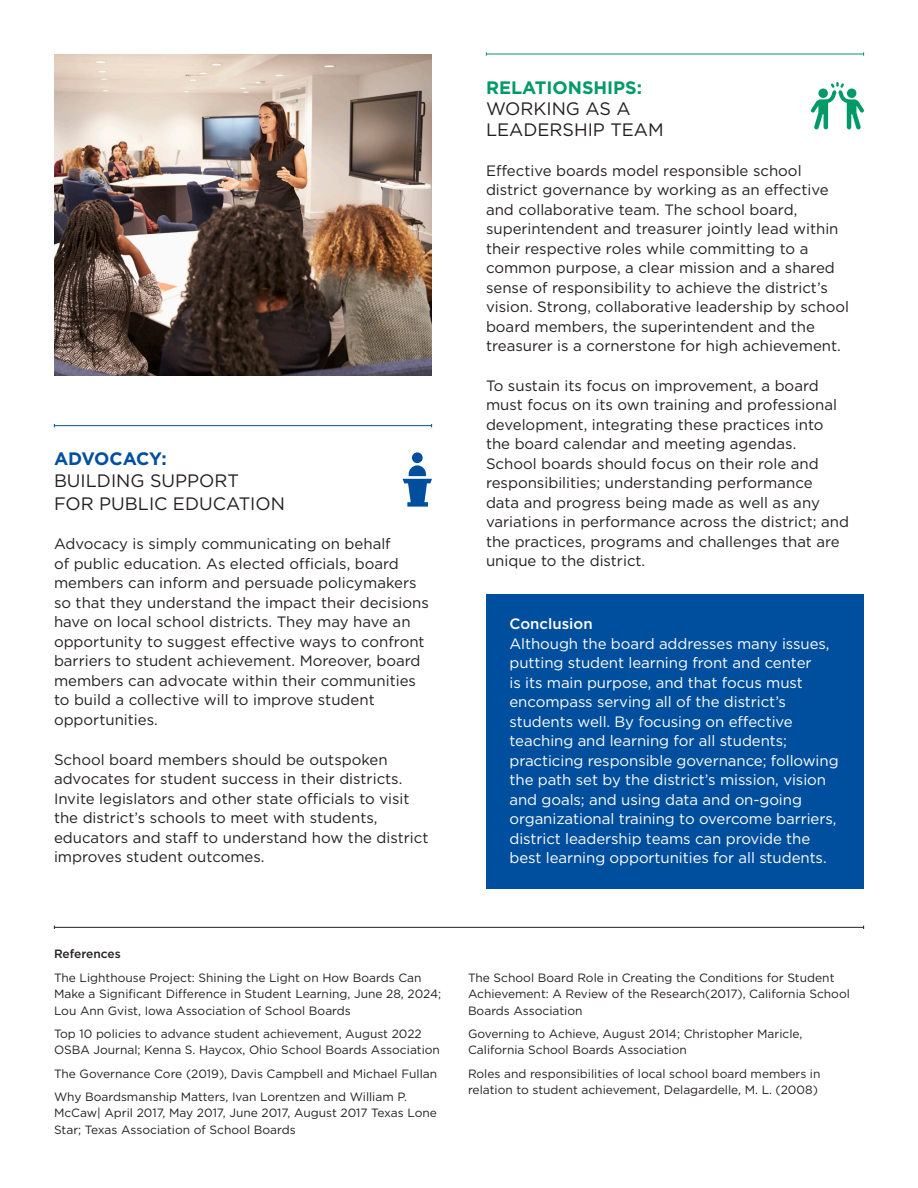
<style>
.page{position:relative;width:918px;height:1188px;background:#fff}
.page>*{position:absolute;margin:0;border:0;box-sizing:border-box;transform-origin:0 0}
.Body{font:18px/22.5px "Gotham";color:#231f20}
.Body-2{font:15px/19.5px "Gotham";color:#231f20}
.Body-3{font:15px/19.5px "Gotham";letter-spacing:-.005em;color:#fff}
.Body-4{font:12px/16.5px "Gotham";color:#231f20}
.Body-5{font:500 12px "Gotham";color:#231f20}
.s1{font-weight:700;color:#004f9e}
.s2{font-weight:700;color:#009a66}
.s3{font-weight:500}
</style>
<div class="page">
<div style="left:486px;top:594px;width:378px;height:295px;background:#004f9e"></div>
<hr style="left:54px;top:927px;width:810px;height:1px;background:#231f20">
<svg style="left:811px;top:82px;width:53px;height:47px"></svg>
<div style="left:847px;top:89px;width:9px;height:9px;background:#009a66;border-radius:50%"></div>
<div style="left:412px;top:452px;width:11px;height:11px;background:#004f9e;border-radius:50%"></div>
<svg style="left:403px;top:465px;width:29px;height:42px"></svg>
<hr style="left:54px;top:425px;width:378px;height:1px;background:#004f9e">
<hr style="left:486px;top:54px;width:378px;height:1px;background:#009a66">
<img style="left:54px;top:54px;width:378px;height:322px">
<p class="Body" style="left:54px;top:447px;width:233px"><span class="s1">ADVOCACY:<br></span>BUILDING SUPPORT<br>FOR PUBLIC EDUCATION</p>
<p class="Body-2" style="left:54px;top:534px;width:376px">Advocacy is simply communicating on behalf<br>of public education. As elected officials, board members can inform and persuade policymakers so that they understand the impact their decisions have on local school districts. They may have an opportunity to suggest effective ways to confront barriers to student achievement. Moreover, board members can advocate within their communities to build a collective will to improve student opportunities.</p>
<p class="Body-2" style="left:54px;top:749px;width:376px">School board members should be outspoken advocates for student success in their districts.<br>Invite legislators and other state officials to visit the district’s schools to meet with students, educators and staff to understand how the district improves student outcomes.</p>
<p class="Body" style="left:486px;top:77px;width:179px;line-height:21px"><span class="s2">RELATIONSHIPS:<br></span>WORKING AS A<br>LEADERSHIP TEAM</p>
<p class="Body-2" style="left:486px;top:160px;width:365px">Effective boards model responsible school district governance by working as an effective and collaborative team. The school board, superintendent and treasurer jointly lead within their respective roles while committing to a common purpose, a clear mission and a shared sense of responsibility to achieve the district’s vision. Strong, collaborative leadership by school board members, the superintendent and the treasurer is a cornerstone for high achievement.</p>
<p class="Body-2" style="left:486px;top:376px;width:365px">To sustain its focus on improvement, a board must focus on its own training and professional development, integrating these practices into the board calendar and meeting agendas.<br>School boards should focus on their role and responsibilities; understanding performance data and progress being made as well as any variations in performance across the district; and the practices, programs and challenges that are unique to the district.</p>
<p class="Body-3" style="left:510px;top:614px;width:331px"><span class="s3">Conclusion<br></span>Although the board addresses many issues, putting student learning front and center<br>is its main purpose, and that focus must encompass serving all of the district’s students well. By focusing on effective teaching and learning for all students; practicing responsible governance; following the path set by the district’s mission, vision and goals; and using data and on-going organizational training to overcome barriers, district leadership teams can provide the best learning opportunities for all students.</p>
<p class="Body-5" style="left:54px;top:946px;width:68px">References</p>
<p class="Body-4" style="left:54px;top:969px;width:389px">The Lighthouse Project: Shining the Light on How Boards Can<br>Make a Significant Difference in Student Learning, June 28, 2024;<br>Lou Ann Gvist, Iowa Association of School Boards</p>
<p class="Body-4" style="left:54px;top:1025px;width:388px">Top 10 policies to advance student achievement, August 2022<br>OSBA Journal; Kenna S. Haycox, Ohio School Boards Association</p>
<p class="Body-4" style="left:54px;top:1065px;width:385px">The Governance Core (2019), Davis Campbell and Michael Fullan</p>
<p class="Body-4" style="left:54px;top:1088px;width:385px">Why Boardsmanship Matters, Ivan Lorentzen and William P.<br>McCaw| April 2017, May 2017, June 2017, August 2017 Texas Lone<br>Star; Texas Association of School Boards</p>
<p class="Body-4" style="left:468px;top:969px;width:383px">The School Board Role in Creating the Conditions for Student<br>Achievement: A Review of the Research(2017), California School<br>Boards Association</p>
<p class="Body-4" style="left:468px;top:1025px;width:336px">Governing to Achieve, August 2014; Christopher Maricle,<br>California School Boards Association</p>
<p class="Body-4" style="left:468px;top:1065px;width:354px">Roles and responsibilities of local school board members in relation to student achievement, Delagardelle, M. L. (2008)</p>
</div>
